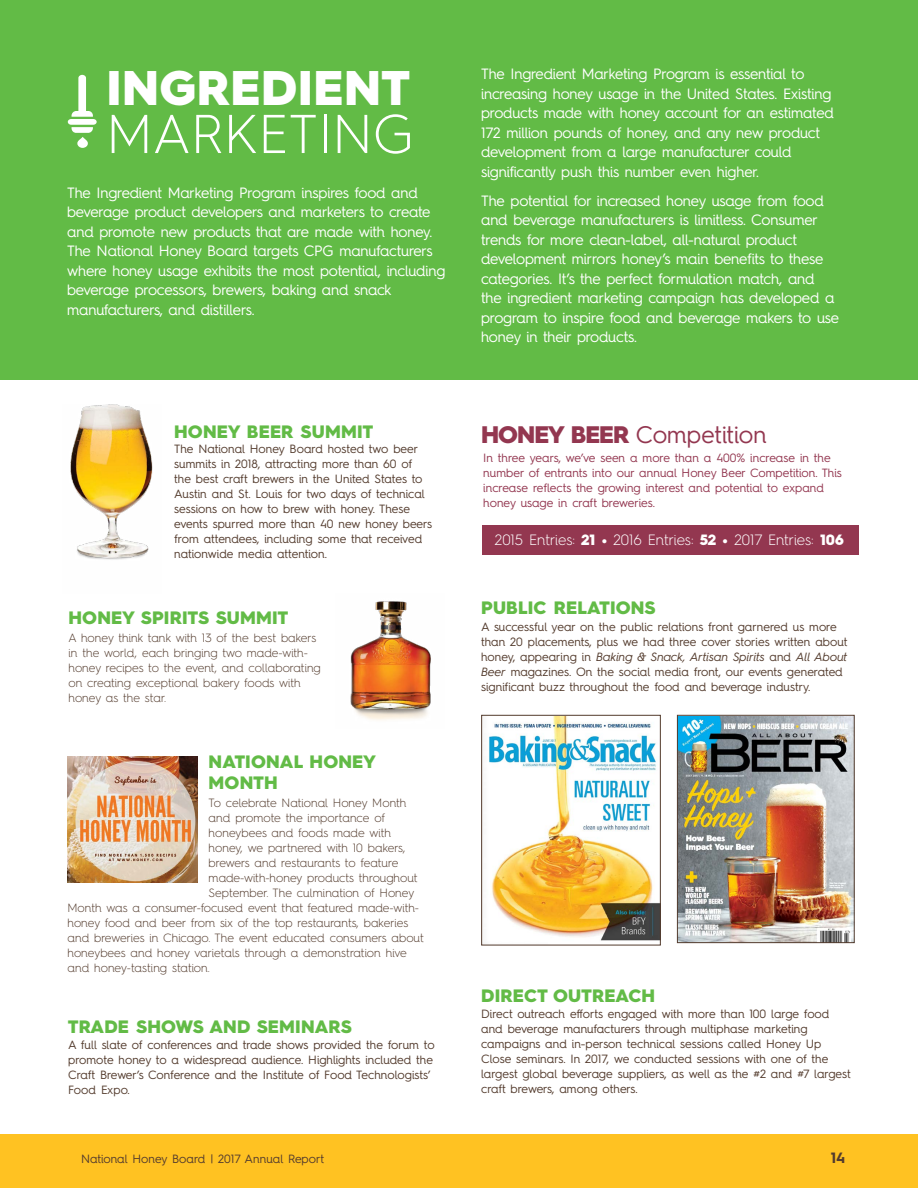
<style>
.page{position:relative;width:918px;height:1188px;background:#fff}
.page>*{position:absolute;margin:0;border:0;box-sizing:border-box;transform-origin:0 0}
.t1{font:300 54.75px "Hurme Geometric Sans 4";letter-spacing:.01em;color:#fff}
.t2{font:900 48.75px "Hurme Geometric Sans 4";letter-spacing:.01em;color:#fff}
.t3{font:24px "Hurme Geometric Sans 4";color:#933750}
.t4{font:900 18px/21px "Hurme Geometric Sans 4";letter-spacing:.01em;color:#62bb46}
.t5{font:15px/19.5px "Hurme Geometric Sans 4";letter-spacing:-.015em;color:#fff}
.t6{font:300 15px "Hurme Geometric Sans 4";color:#fff}
.t7{font:700 15px "Hurme Geometric Sans 4";color:#543c2e}
.t8{font:12px/15px "Hurme Geometric Sans 4";color:#543c2e}
.t9{font:300 12px/15px "Hurme Geometric Sans 4";color:#543c2e}
.t10{font:12px/15px "Hurme Geometric Sans 4";color:#933750}
.s1{font-weight:900}
.s2{font-style:italic}
</style>
<div class="page">
<div style="left:0;top:1134px;width:918px;height:54px;background:#ffc222"></div>
<div style="left:0;top:0;width:918px;height:380px;background:#62bb46"></div>
<svg style="left:68px;top:111px;width:29px;height:37px"></svg>
<div style="left:78px;top:75px;width:8px;height:40px;background:#fff;border-radius:4px"></div>
<div style="left:482px;top:525px;width:377px;height:30px;background:#933750"></div>
<img style="left:70px;top:404px;width:83px;height:156px">
<img style="left:350px;top:601px;width:81px;height:119px">
<img style="left:68px;top:757px;width:130px;height:126px">
<img style="left:679px;top:717px;width:174px;height:224px">
<div style="left:677px;top:715px;width:178px;height:228px;border:1px solid #543c2e"></div>
<img style="left:483px;top:717px;width:176px;height:227px">
<div style="left:481px;top:715px;width:180px;height:231px;border:1px solid #543c2e"></div>
<h2 class="t2" style="left:106px;top:54px;width:305px">INGREDIENT</h2>
<h1 class="t1" style="left:106px;top:97px;width:308px">MARKETING</h1>
<p class="t5" style="left:67px;top:183px;width:380px">The Ingredient Marketing Program inspires food and beverage product developers and marketers to create and promote new products that are made with honey.<br>The National Honey Board targets CPG manufacturers where honey usage exhibits the most potential, including beverage processors, brewers, baking and snack manufacturers, and distillers.</p>
<h3 class="t4" style="left:174px;top:421px;width:200px">HONEY BEER SUMMIT</h3>
<p class="t8" style="left:174px;top:441px;width:260px">The National Honey Board hosted two beer summits in 2018, attracting more than 60 of<br>the best craft brewers in the United States to Austin and St. Louis for two days of technical sessions on how to brew with honey. These events spurred more than 40 new honey beers from attendees, including some that received nationwide media attention.</p>
<h3 class="t4" style="left:69px;top:607px;width:221px">HONEY SPIRITS SUMMIT</h3>
<p class="t9" style="left:69px;top:631px;width:254px">A honey think tank with 13 of the best bakers in the world, each bringing two made-with&shy;honey recipes to the event, and collaborating on creating exceptional bakery foods with honey as the star.</p>
<h3 class="t4" style="left:209px;top:751px;width:169px">NATIONAL HONEY<br>MONTH</h3>
<p class="t9" style="left:209px;top:795px;width:199px">To celebrate National Honey Month</p>
<p class="t9" style="left:209px;top:810px;width:178px">and promote the importance of</p>
<p class="t9" style="left:209px;top:825px;width:184px">honeybees and foods made with</p>
<p class="t9" style="left:209px;top:840px;width:198px">honey, we partnered with 10 bakers,</p>
<p class="t9" style="left:209px;top:855px;width:191px">brewers and restaurants to feature</p>
<p class="t9" style="left:209px;top:870px;width:210px">made-with-honey products throughout</p>
<p class="t9" style="left:209px;top:885px;width:207px">September. The culmination of Honey</p>
<p class="t9" style="left:68px;top:900px;width:353px">Month was a consumer-focused event that featured made-with-</p>
<p class="t9" style="left:68px;top:915px;width:342px">honey food and beer from six of the top restaurants, bakeries</p>
<p class="t9" style="left:68px;top:930px;width:358px">and breweries in Chicago. The event educated consumers about</p>
<p class="t9" style="left:68px;top:945px;width:341px">honeybees and honey varietals through a demonstration hive</p>
<p class="t9" style="left:68px;top:960px;width:144px">and honey-tasting station.</p>
<h3 class="t4" style="left:68px;top:1016px;width:285px">TRADE SHOWS AND SEMINARS</h3>
<p class="t8" style="left:68px;top:1037px;width:368px">A full slate of conferences and trade shows provided the forum to promote honey to a widespread audience. Highlights included the Craft Brewer’s Conference and the Institute of Food Technologists’ Food Expo.</p>
<p class="t5" style="left:481px;top:64px;width:354px">The Ingredient Marketing Program is essential to increasing honey usage in the United States. Existing products made with honey account for an estimated 172 million pounds of honey, and any new product development from a large manufacturer could significantly push this number even higher.</p>
<p class="t5" style="left:481px;top:190px;width:360px">The potential for increased honey usage from food and beverage manufacturers is limitless. Consumer trends for more clean-label, all-natural product development mirrors honey’s main benefits to these categories. It’s the perfect formulation match, and<br>the ingredient marketing campaign has developed a program to inspire food and beverage makers to use honey in their products.</p>
<h3 class="t3" style="left:481px;top:418px;width:287px"><span class="s1">HONEY BEER</span> Competition</h3>
<p class="t10" style="left:483px;top:450px;width:360px">In three years, we’ve seen a more than a 400% increase in the number of entrants into our annual Honey Beer Competition. This increase reflects the growing interest and potential to expand honey usage in craft breweries.</p>
<p class="t6" style="left:495px;top:530px;width:350px">2015 Entries: <span class="s1">21 •</span> 2016 Entries: <span class="s1">52 •</span> 2017 Entries: <span class="s1">106</span></p>
<h3 class="t4" style="left:481px;top:597px;width:176px">PUBLIC RELATIONS</h3>
<p class="t8" style="left:481px;top:618px;width:368px">A successful year on the public relations front garnered us more than 20 placements, plus we had three cover stories written about honey, appearing in <span class="s2">Baking &amp; Snack, Artisan Spirits</span> and <span class="s2">All About Beer</span> magazines. On the social media front, our events generated significant buzz throughout the food and beverage industry.</p>
<h3 class="t4" style="left:481px;top:985px;width:176px">DIRECT OUTREACH</h3>
<p class="t8" style="left:481px;top:1006px;width:371px">Direct outreach efforts engaged with more than 100 large food and beverage manufacturers through multiphase marketing campaigns and in-person technical sessions called Honey Up Close seminars. In 2017, we conducted sessions with one of the largest global beverage suppliers, as well as the #2 and #7 largest craft brewers, among others.</p>
<p class="t8" style="left:81px;top:1150px;width:245px">National Honey Board | 2017 Annual Report</p>
<p class="t7" style="left:831px;top:1147px;width:16px">14</p>
</div>
